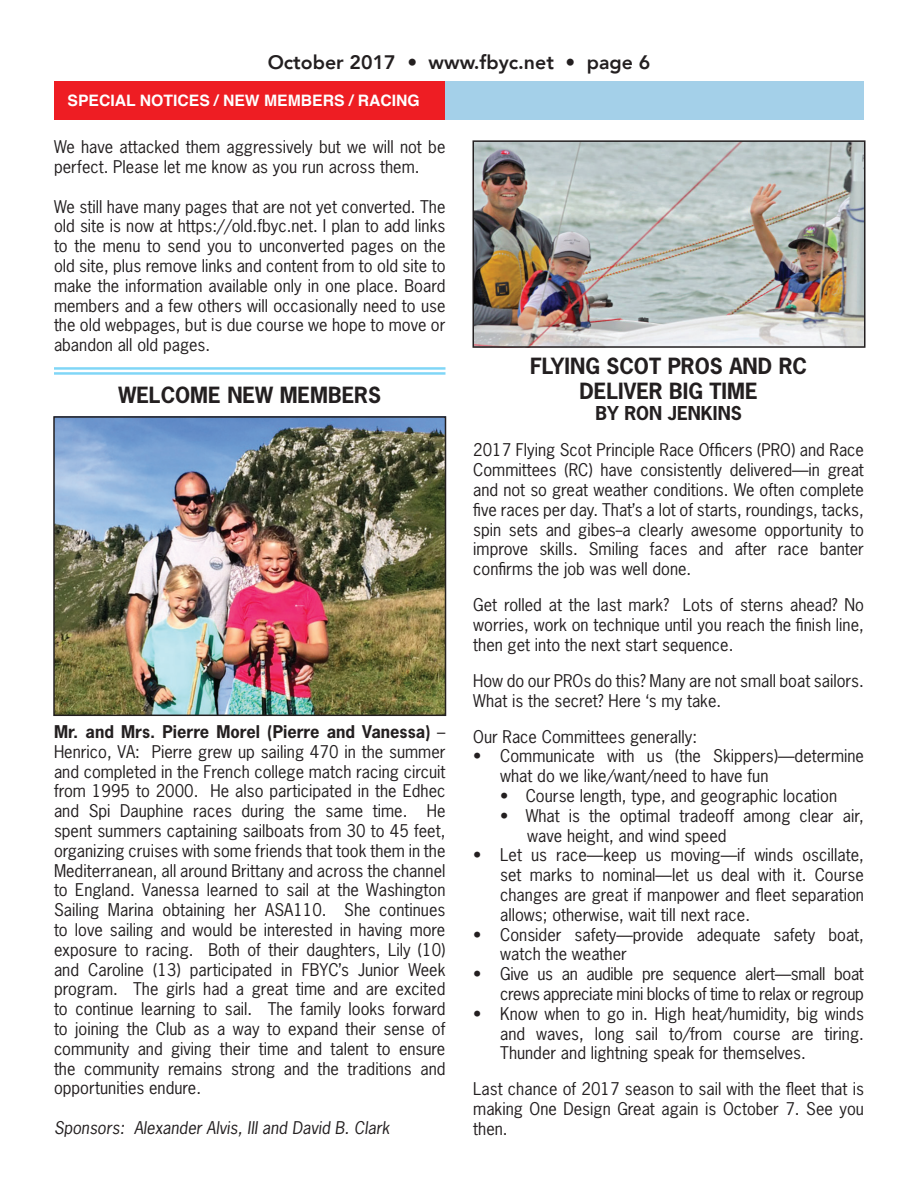
<style>
.page{position:relative;width:918px;height:1188px;background:#fff}
.page>*{position:absolute;margin:0;border:0;box-sizing:border-box;transform-origin:0 0}
.t1{font:700 21px/25.2px "News Gothic Std";color:#231f20;text-align:center}
.t2{font:800 19.5px "Avenir";color:#231f20}
.t3{font:700 18px "News Gothic Std";color:#231f20}
.t4{font:16.5px/19.8px "News Gothic Std";color:#231f20;text-align:justify}
.t5{font:16.5px/19.8px "News Gothic Std";letter-spacing:-.02em;color:#231f20;text-align:right}
.t6{font:italic 16.5px "News Gothic Std";color:#231f20}
.t7{font:700 15.75px "Helvetica";color:#fff}
.s1{font-weight:700}
</style>
<div class="page">
<div style="left:54px;top:81px;width:392px;height:39px;background:#ee1d23"></div>
<div style="left:446px;top:81px;width:418px;height:39px;background:#a4d0e9"></div>
<hr style="left:54px;top:367px;width:392px;height:3px;background:#00aeef">
<hr style="left:54px;top:372px;width:392px;height:3px;background:#00aeef">
<img style="left:475px;top:143px;width:388px;height:202px">
<div style="left:472px;top:140px;width:394px;height:208px;border:2px solid #231f20"></div>
<img style="left:56px;top:419px;width:387px;height:294px">
<div style="left:53px;top:416px;width:393px;height:300px;border:2px solid #231f20"></div>
<p class="t2" style="left:268px;top:47px;width:384px">October 2017 • www.fbyc.net • page 6</p>
<p class="t7" style="left:68px;top:88px;width:354px">SPECIAL NOTICES / NEW MEMBERS / RACING</p>
<p class="t4" style="left:54px;top:137px;width:393px">We have attacked them aggressively but we will not be perfect. Please let me know as you run across them.</p>
<p class="t4" style="left:54px;top:196px;width:393px">We still have many pages that are not yet converted. The old site is now at https://old.fbyc.net. I plan to add links to the menu to send you to unconverted pages on the old site, plus remove links and content from to old site to make the information available only in one place. Board members and a few others will occasionally need to use the old webpages, but is due course we hope to move or abandon all old pages.</p>
<p class="t1" style="left:530px;top:353px;width:279px">FLYING SCOT PROS AND RC<br>DELIVER BIG TIME</p>
<p class="t3" style="left:595px;top:402px;width:148px">BY RON JENKINS</p>
<p class="t4" style="left:473px;top:440px;width:392px">2017 Flying Scot Principle Race Officers (PRO) and Race Committees (RC) have consistently delivered—in great and not so great weather conditions. We often complete five races per day. That’s a lot of starts, roundings, tacks, spin sets and gibes--a clearly awesome opportunity to improve skills. Smiling faces and after race banter confirms the job was well done.</p>
<p class="t4" style="left:473px;top:595px;width:392px">Get rolled at the last mark? Lots of sterns ahead? No worries, work on technique until you reach the finish line, then get into the next start sequence.</p>
<p class="t4" style="left:473px;top:671px;width:392px">How do our PROs do this? Many are not small boat sailors.<br>What is the secret? Here ‘s my take.</p>
<p class="t4" style="left:473px;top:726px;width:225px">Our Race Committees generally:</p>
<p class="t4" style="left:500px;top:746px;width:365px;text-indent:-27px">• Communicate with us (the Skippers)—determine what do we like/want/need to have fun</p>
<p class="t4" style="left:500px;top:786px;width:338px">• Course length, type, and geographic location</p>
<p class="t4" style="left:527px;top:806px;width:338px;text-indent:-27px">• What is the optimal tradeoff among clear air, wave height, and wind speed</p>
<p class="t4" style="left:500px;top:845px;width:365px;text-indent:-27px">• Let us race—keep us moving—if winds oscillate, set marks to nominal—let us deal with it. Course changes are great if manpower and fleet separation allows; otherwise, wait till next race.</p>
<p class="t4" style="left:500px;top:924px;width:365px;text-indent:-27px">• Consider safety—provide adequate safety boat, watch the weather</p>
<p class="t5" style="left:473px;top:964px;width:392px">• Give us an audible pre sequence alert—small boat crews appreciate mini blocks of time to relax or regroup</p>
<p class="t4" style="left:500px;top:1004px;width:365px;text-indent:-27px">• Know when to go in. High heat/humidity, big winds and waves, long sail to/from course are tiring.<br>Thunder and lightning speak for themselves.</p>
<p class="t4" style="left:473px;top:1079px;width:392px">Last chance of 2017 season to sail with the fleet that is making One Design Great again is October 7. See you then.</p>
<p class="t1" style="left:118px;top:382px;width:264px">WELCOME NEW MEMBERS</p>
<p class="t4" style="left:54px;top:722px;width:393px"><span class="s1">Mr. and Mrs. Pierre Morel (Pierre and Vanessa)</span> – Henrico, VA: Pierre grew up sailing 470 in the summer and completed in the French college match racing circuit from 1995 to 2000. He also participated in the Edhec and Spi Dauphine races during the same time. He spent summers captaining sailboats from 30 to 45 feet, organizing cruises with some friends that took them in the Mediterranean, all around Brittany and across the channel to England. Vanessa learned to sail at the Washington Sailing Marina obtaining her ASA110. She continues to love sailing and would be interested in having more exposure to racing. Both of their daughters, Lily (10) and Caroline (13) participated in FBYC’s Junior Week program. The girls had a great time and are excited to continue learning to sail. The family looks forward to joining the Club as a way to expand their sense of community and giving their time and talent to ensure the community remains strong and the traditions and opportunities endure.</p>
<p class="t6" style="left:54px;top:1117px;width:337px">Sponsors: Alexander Alvis, III and David B. Clark</p>
</div>
